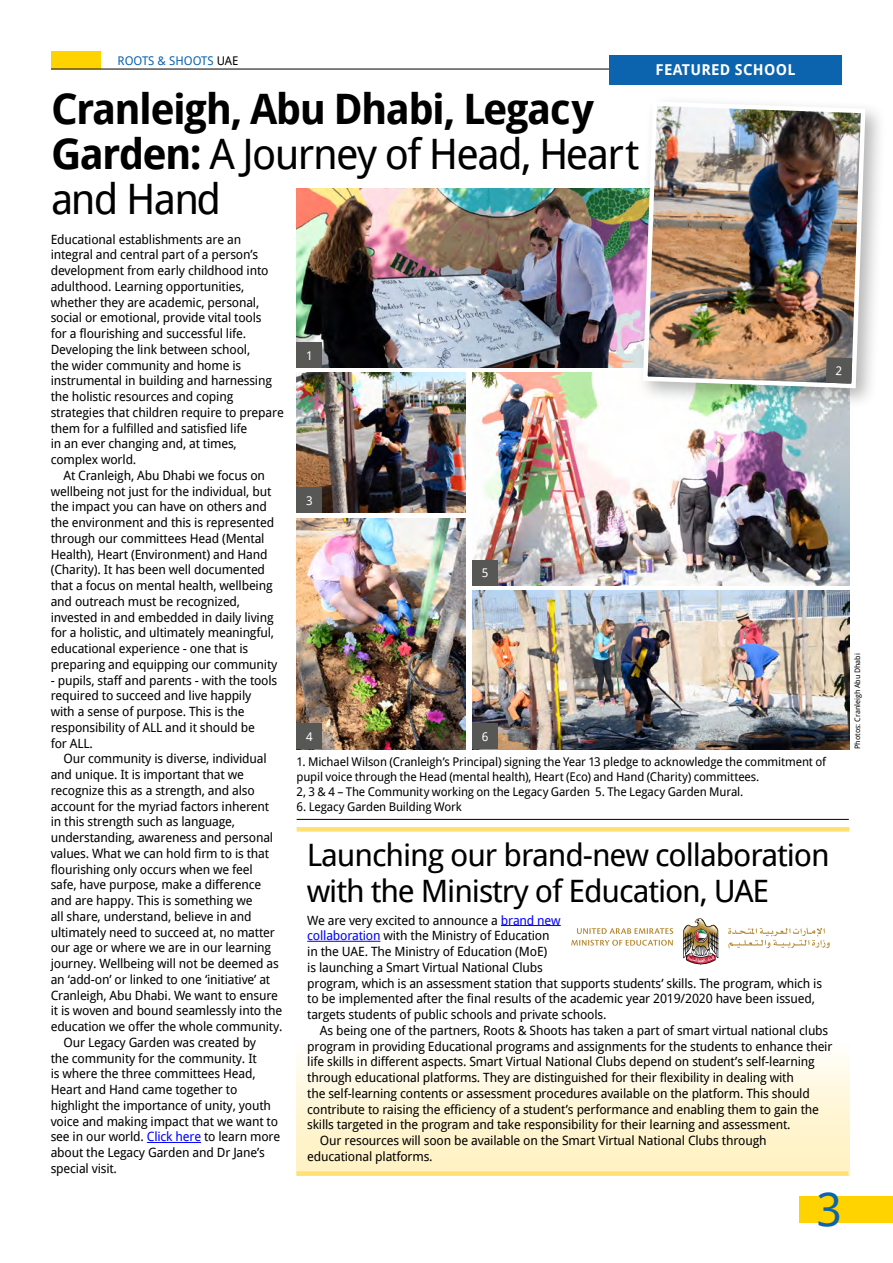
<style>
.page{position:relative;width:893px;height:1263px;background:#fff}
.page>*{position:absolute;margin:0;border:0;box-sizing:border-box;transform-origin:0 0}
.t1{font:45.9px "Droid Sans";color:#0c64af}
.t2{font:700 42px/45px "Droid Sans";letter-spacing:-.04em;color:#000}
.t3{font:30.9px/35.7px "Droid Sans";letter-spacing:-.035em;color:#000}
.t4{font:700 15px "Droid Sans";letter-spacing:.02em;color:#fff}
.t5{font:12.75px/15.8px "Droid Sans";letter-spacing:-.015em;color:#000}
.t6{font:12px/15px "Droid Sans";letter-spacing:-.015em;color:#000}
.t7{font:12px "Droid Sans";color:#0c64af}
.t8{font:12px "Droid Sans";color:#fff}
.t9{font:7.5px "Droid Sans";color:#000}
.s1{color:#000}
.s2{font-weight:400}
.s3{color:#00f}
</style>
<div class="page">
<div style="left:799px;top:1196px;width:94px;height:26px;background:#ffd300"></div>
<div style="left:51px;top:51px;width:50px;height:18px;background:#ffd300"></div>
<hr style="left:51px;top:69px;width:790px;height:1px;background:#000">
<div style="left:297px;top:955px;width:552px;height:221px;background:linear-gradient(to bottom,#fff,#fff2c3)"></div>
<hr style="left:501px;top:925px;width:60px;height:1px;background:#00f">
<hr style="left:307px;top:941px;width:73px;height:1px;background:#00f">
<hr style="left:297px;top:827px;width:552px;height:4px;background:#ffe071">
<div style="left:297px;top:1171px;width:551px;height:5px;background:#ffe071"></div>
<hr style="left:147px;top:1142px;width:54px;height:1px;background:#00f">
<div style="left:609px;top:55px;width:233px;height:29px;background:#0c64af"></div>
<img style="left:472px;top:373px;width:377px;height:212px">
<img style="left:297px;top:188px;width:339px;height:180px">
<img style="left:472px;top:590px;width:377px;height:159px">
<div style="left:636px;top:95px;width:251px;height:315px;background:#000;opacity:.29"></div>
<img style="left:641px;top:99px;width:227px;height:292px">
<img style="left:297px;top:373px;width:168px;height:140px">
<img style="left:297px;top:519px;width:168px;height:230px">
<hr style="left:297px;top:819px;width:552px;height:1px;background:#000">
<div style="left:297px;top:342px;width:25px;height:26px;background:#575756"></div>
<div style="left:297px;top:487px;width:25px;height:26px;background:#575756"></div>
<div style="left:297px;top:724px;width:25px;height:25px;background:#575756"></div>
<div style="left:472px;top:560px;width:26px;height:25px;background:#575756"></div>
<div style="left:472px;top:724px;width:26px;height:25px;background:#575756"></div>
<div style="left:571px;top:917px;width:259px;height:48px;background:#fff"></div>
<svg style="left:728px;top:927px;width:102px;height:22px"></svg>
<svg style="left:571px;top:928px;width:102px;height:18px"></svg>
<svg style="left:683px;top:918px;width:36px;height:47px"></svg>
<svg style="left:826px;top:357px;width:26px;height:27px"></svg>
<p class="t7" style="left:118px;top:53px;width:122px">ROOTS &amp; SHOOTS <span class="s1">UAE</span></p>
<p class="t4" style="left:655px;top:61px;width:141px">FEATURED SCHOOL</p>
<p class="t2" style="left:51px;top:87px;width:590px">Cranleigh, Abu Dhabi, Legacy<br>Garden: <span class="s2">A Journey of Head, Heart and Hand</span></p>
<p class="t5" style="left:51px;top:231px;width:235px">Educational establishments are an integral and central part of a person’s development from early childhood into adulthood. Learning opportunities, whether they are academic, personal, social or emotional, provide vital tools<br>for a flourishing and successful life.<br>Developing the link between school,<br>the wider community and home is instrumental in building and harnessing the holistic resources and coping strategies that children require to prepare them for a fulfilled and satisfied life<br>in an ever changing and, at times, complex world.</p>
<p class="t5" style="left:51px;top:468px;width:228px;text-indent:13px">At Cranleigh, Abu Dhabi we focus on wellbeing not just for the individual, but the impact you can have on others and the environment and this is represented through our committees Head (Mental Health), Heart (Environment) and Hand (Charity). It has been well documented that a focus on mental health, wellbeing and outreach must be recognized, invested in and embedded in daily living for a holistic, and ultimately meaningful, educational experience - one that is preparing and equipping our community</p>
<p class="t5" style="left:51px;top:672px;width:228px">- pupils, staff and parents - with the tools required to succeed and live happily with a sense of purpose. This is the responsibility of ALL and it should be<br>for ALL.</p>
<p class="t5" style="left:51px;top:751px;width:233px;text-indent:13px">Our community is diverse, individual and unique. It is important that we recognize this as a strength, and also account for the myriad factors inherent in this strength such as language, understanding, awareness and personal values. What we can hold firm to is that flourishing only occurs when we feel<br>safe, have purpose, make a difference and are happy. This is something we<br>all share, understand, believe in and ultimately need to succeed at, no matter our age or where we are in our learning journey. Wellbeing will not be deemed as an ‘add-on’ or linked to one ‘initiative’ at Cranleigh, Abu Dhabi. We want to ensure it is woven and bound seamlessly into the education we offer the whole community.</p>
<p class="t5" style="left:51px;top:1034px;width:231px;text-indent:13px">Our Legacy Garden was created by<br>the community for the community. It<br>is where the three committees Head, Heart and Hand came together to highlight the importance of unity, youth voice and making impact that we want to see in our world. <span class="s3">Click here</span> to learn more about the Legacy Garden and Dr Jane’s special visit.</p>
<p class="t8" style="left:306px;top:348px;width:8px">1</p>
<p class="t8" style="left:306px;top:494px;width:8px">3</p>
<p class="t8" style="left:482px;top:566px;width:8px">5</p>
<p class="t8" style="left:482px;top:730px;width:8px">6</p>
<p class="t8" style="left:306px;top:730px;width:8px">4</p>
<p class="t6" style="left:297px;top:754px;width:531px">1. Michael Wilson (Cranleigh’s Principal) signing the Year 13 pledge to acknowledge the commitment of pupil voice through the Head (mental health), Heart (Eco) and Hand (Charity) committees.<br>2, 3 &amp; 4 – The Community working on the Legacy Garden 5. The Legacy Garden Mural.</p>
<p class="t6" style="left:297px;top:799px;width:167px">6. Legacy Garden Building Work</p>
<p class="t3" style="left:307px;top:838px;width:524px">Launching our brand-new collaboration with the Ministry of Education, UAE</p>
<p class="t5" style="left:307px;top:912px;width:516px">We are very excited to announce a <span class="s3">brand new<br>collaboration</span> with the Ministry of Education<br>in the UAE. The Ministry of Education (MoE)<br>is launching a Smart Virtual National Clubs<br>program, which is an assessment station that supports students’ skills. The program, which is to be implemented after the final results of the academic year 2019/2020 have been issued, targets students of public schools and private schools.</p>
<p class="t5" style="left:307px;top:1022px;width:527px;text-indent:13px">As being one of the partners, Roots &amp; Shoots has taken a part of smart virtual national clubs program in providing Educational programs and assignments for the students to enhance their life skills in different aspects. Smart Virtual National Clubs depend on student’s self-learning through educational platforms. They are distinguished for their flexibility in dealing with<br>the self-learning contents or assessment procedures available on the platform. This should contribute to raising the efficiency of a student’s performance and enabling them to gain the skills targeted in the program and take responsibility for their learning and assessment.</p>
<p class="t5" style="left:307px;top:1133px;width:461px;text-indent:13px">Our resources will soon be available on the Smart Virtual National Clubs through educational platforms.</p>
<p class="t1" style="left:817px;top:1183px;width:27px">3</p>
<p class="t9" style="left:853px;top:749px;width:97px;rotate:-90deg">Photos: Cranleigh Abu Dhabi</p>
</div>
